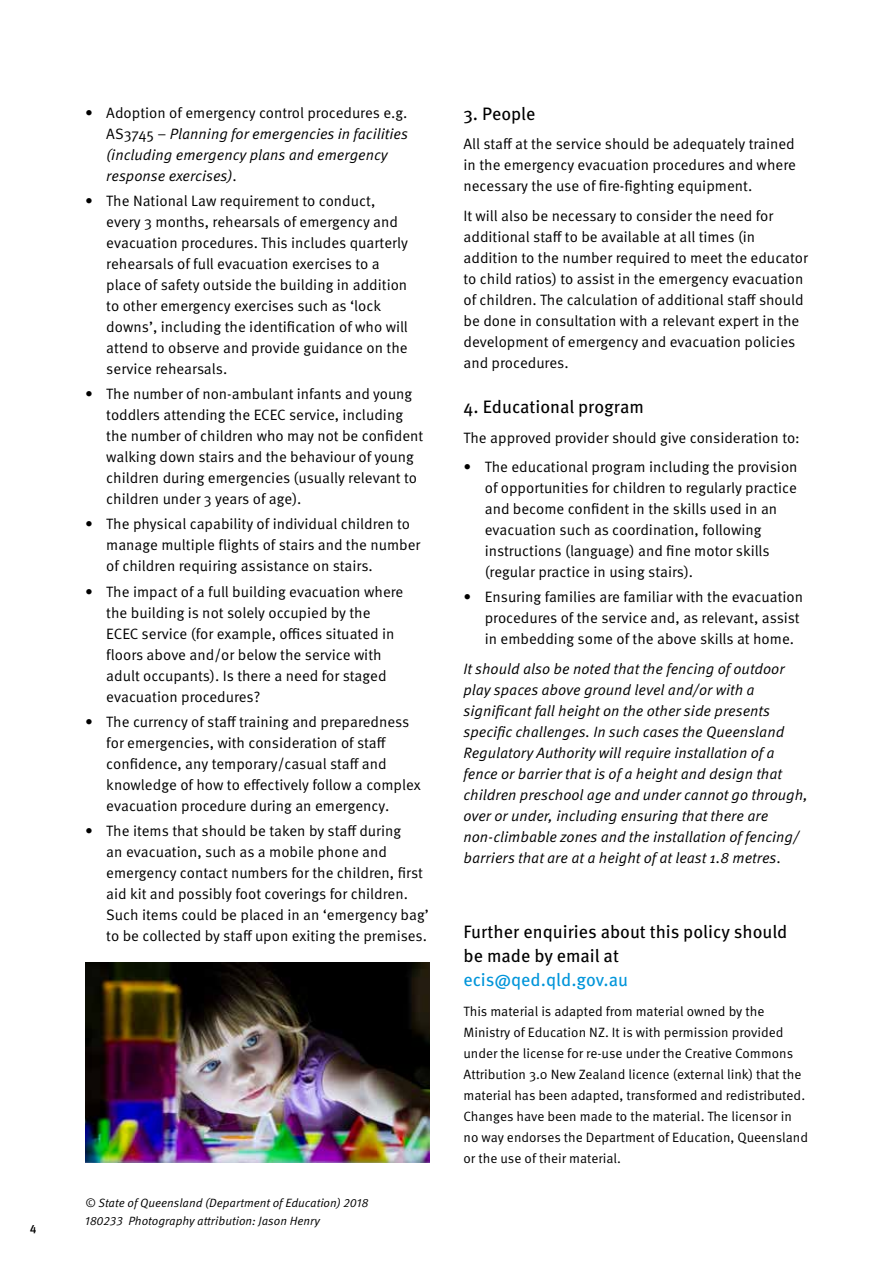
<style>
.page{position:relative;width:893px;height:1263px;background:#fff}
.page>*{position:absolute;margin:0;border:0;box-sizing:border-box;transform-origin:0 0}
.t1{font:18px/24px "Meta OT";color:#000}
.t2{font:18px "Meta OT";letter-spacing:-.005em;color:#0095da}
.t3{font:15px/21px "Meta OT Norm";color:#000}
.t4{font:15px/21px "Meta OT Norm Ita";color:#000}
.t5{font:13.5px/21px "Meta OT Norm";color:#000}
.t6{font:12px/18px "Meta OT Norm Ita";color:#000}
.t7{font:500 12px "Meta OT";color:#000}
.s1{font-family:"Meta OT Norm"}
</style>
<div class="page">
<img style="left:85px;top:962px;width:344px;height:200px">
<p class="t7" style="left:30px;top:1221px;width:8px">4</p>
<p class="t3" style="left:85px;top:102px;width:324px">• Adoption of emergency control procedures e.g.</p>
<p class="t4" style="left:106px;top:123px;width:303px"><span class="s1">AS3745 –</span> Planning for emergencies in facilities (including emergency plans and emergency response exercises)<span class="s1">.</span></p>
<p class="t3" style="left:106px;top:190px;width:303px;text-indent:-21px">• The National Law requirement to conduct, every 3 months, rehearsals of emergency and evacuation procedures. This includes quarterly rehearsals of full evacuation exercises to a place of safety outside the building in addition to other emergency exercises such as ‘lock downs’, including the identification of who will attend to observe and provide guidance on the service rehearsals.</p>
<p class="t3" style="left:106px;top:384px;width:318px;text-indent:-21px">• The number of non-ambulant infants and young toddlers attending the ECEC service, including the number of children who may not be confident walking down stairs and the behaviour of young children during emergencies (usually relevant to children under 3 years of age).</p>
<p class="t3" style="left:106px;top:514px;width:316px;text-indent:-21px">• The physical capability of individual children to manage multiple flights of stairs and the number of children requiring assistance on stairs.</p>
<p class="t3" style="left:106px;top:581px;width:299px;text-indent:-21px">• The impact of a full building evacuation where the building is not solely occupied by the ECEC service (for example, offices situated in floors above and/or below the service with adult occupants). Is there a need for staged evacuation procedures?</p>
<p class="t3" style="left:106px;top:711px;width:316px;text-indent:-21px">• The currency of staff training and preparedness for emergencies, with consideration of staff confidence, any temporary/casual staff and knowledge of how to effectively follow a complex evacuation procedure during an emergency.</p>
<p class="t3" style="left:106px;top:821px;width:324px;text-indent:-21px">• The items that should be taken by staff during<br>an evacuation, such as a mobile phone and emergency contact numbers for the children, first aid kit and possibly foot coverings for children.<br>Such items could be placed in an ‘emergency bag’ to be collected by staff upon exiting the premises.</p>
<p class="t6" style="left:85px;top:1194px;width:285px">© State of Queensland (Department of Education) 2018<br>180233 Photography attribution: Jason Henry</p>
<p class="t1" style="left:463px;top:102px;width:74px">3. People</p>
<p class="t3" style="left:463px;top:134px;width:334px;text-align:justify">All staff at the service should be adequately trained in the emergency evacuation procedures and where necessary the use of fire-fighting equipment.</p>
<p class="t3" style="left:463px;top:205px;width:346px">It will also be necessary to consider the need for additional staff to be available at all times (in addition to the number required to meet the educator to child ratios) to assist in the emergency evacuation of children. The calculation of additional staff should be done in consultation with a relevant expert in the development of emergency and evacuation policies and procedures.</p>
<p class="t1" style="left:463px;top:395px;width:182px">4. Educational program</p>
<p class="t3" style="left:463px;top:427px;width:338px">The approved provider should give consideration to:</p>
<p class="t3" style="left:485px;top:457px;width:314px;text-indent:-21px">• The educational program including the provision of opportunities for children to regularly practice and become confident in the skills used in an evacuation such as coordination, following instructions (language) and fine motor skills (regular practice in using stairs).</p>
<p class="t3" style="left:485px;top:587px;width:320px;text-indent:-21px">• Ensuring families are familiar with the evacuation procedures of the service and, as relevant, assist in embedding some of the above skills at home.</p>
<p class="t4" style="left:463px;top:658px;width:346px">It should also be noted that the fencing of outdoor play spaces above ground level and/or with a significant fall height on the other side presents specific challenges. In such cases the Queensland Regulatory Authority will require installation of a fence or barrier that is of a height and design that children preschool age and under cannot go through, over or under, including ensuring that there are non-climbable zones and the installation of fencing/ barriers that are at a height of at least 1.8 metres<span class="s1">.</span></p>
<p class="t1" style="left:463px;top:920px;width:325px">Further enquiries about this policy should be made by email at</p>
<p class="t2" style="left:463px;top:969px;width:166px">ecis@qed.qld.gov.au</p>
<p class="t5" style="left:463px;top:1000px;width:346px">This material is adapted from material owned by the Ministry of Education NZ. It is with permission provided under the license for re-use under the Creative Commons Attribution 3.0 New Zealand licence (external link) that the material has been adapted, transformed and redistributed.<br>Changes have been made to the material. The licensor in no way endorses the Department of Education, Queensland or the use of their material.</p>
</div>
